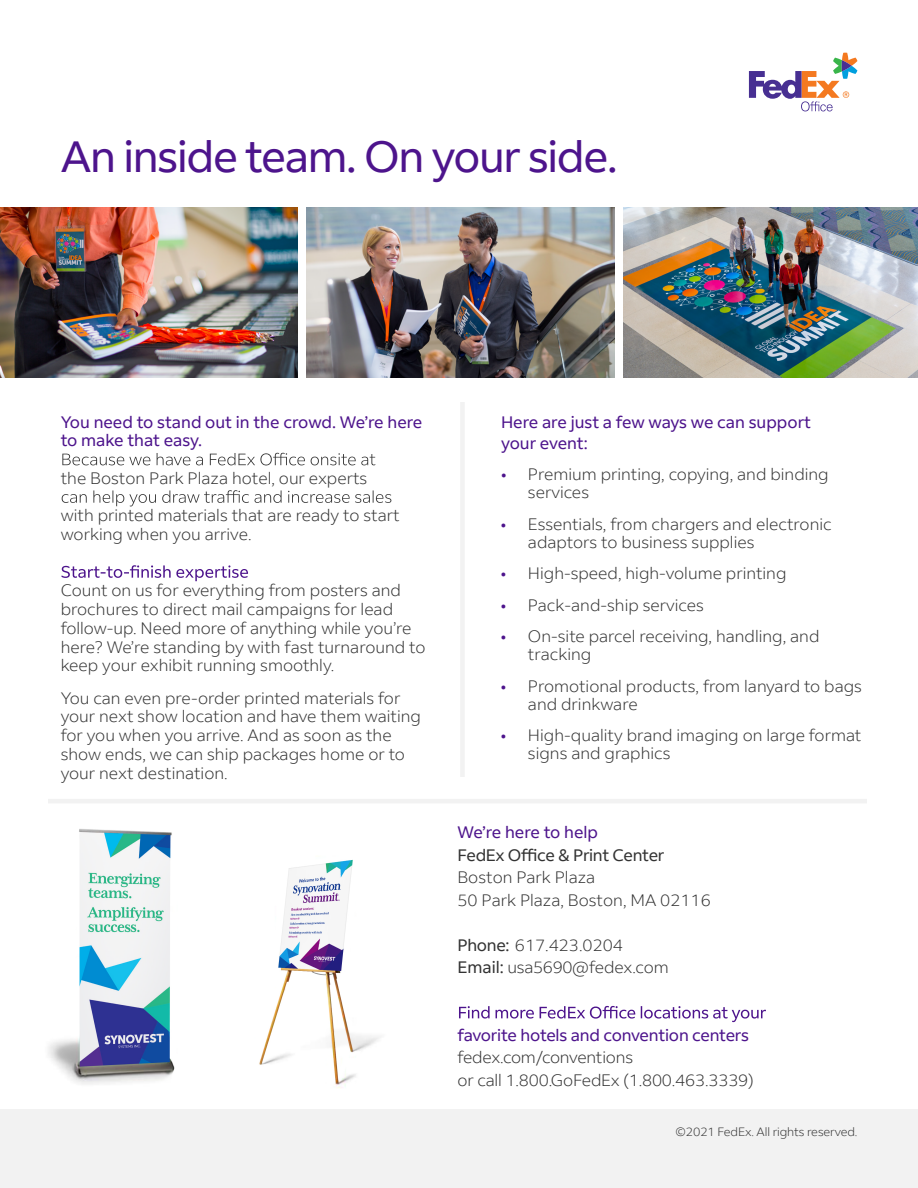
<style>
.page{position:relative;width:918px;height:1188px;background:#fff}
.page>*{position:absolute;margin:0;border:0;box-sizing:border-box;transform-origin:0 0}
.t1{font:43.5px "Fed Ex Sans";letter-spacing:-.03em;color:#4d148c}
.t2{font:300 16.5px/18.8px "Fed Ex Sans";color:#333}
.t3{font:16.5px/21px "Fed Ex Sans";letter-spacing:-.01em;color:#4d148c}
.t4{font:16.5px "Fed Ex Sans";letter-spacing:-.02em;color:#333}
.t5{font:300 12px "Fed Ex Sans";letter-spacing:-.01em;color:#333}
.s1{color:#4d148c}
.s2{font-weight:400}
</style>
<div class="page">
<div style="left:460px;top:402px;width:5px;height:375px;background:#f2f2f2"></div>
<img style="left:0;top:207px;width:297px;height:171px">
<div style="left:0;top:1109px;width:918px;height:79px;background:#f2f2f2"></div>
<hr style="left:48px;top:799px;width:819px;height:4px;background:#f2f2f2">
<svg style="left:749px;top:53px;width:108px;height:58px"></svg>
<img style="left:306px;top:207px;width:309px;height:171px">
<img style="left:624px;top:207px;width:294px;height:171px">
<svg style="left:62px;top:453px;width:313px;height:12px"></svg>
<svg style="left:62px;top:490px;width:329px;height:16px"></svg>
<svg style="left:61px;top:565px;width:187px;height:16px"></svg>
<svg style="left:459px;top:1006px;width:307px;height:16px"></svg>
<img style="left:48px;top:829px;width:127px;height:255px">
<img style="left:259px;top:859px;width:120px;height:229px">
<h1 class="t1" style="left:61px;top:131px;width:559px">An inside team. On your side.</h1>
<p class="t3" style="left:61px;top:413px;width:363px;line-height:18.8px">You need to stand out in the crowd. We’re here to make that easy.</p>
<p class="t2" style="left:61px;top:469px;width:308px">the Boston Park Plaza hotel, our experts</p>
<p class="t2" style="left:61px;top:506px;width:340px">with printed materials that are ready to start working when you arrive.</p>
<p class="t2" style="left:61px;top:581px;width:366px">Count on us for everything from posters and brochures to direct mail campaigns for lead follow-up. Need more of anything while you’re here? We’re standing by with fast turnaround to keep your exhibit running smoothly.</p>
<p class="t2" style="left:61px;top:689px;width:362px">You can even pre-order printed materials for your next show location and have them waiting for you when you arrive. And as soon as the show ends, we can ship packages home or to your next destination.</p>
<p class="t3" style="left:501px;top:412px;width:312px">Here are just a few ways we can support your event:</p>
<p class="t2" style="left:528px;top:466px;width:302px;line-height:18px;text-indent:-27px"><span class="s1">•</span> Premium printing, copying, and binding services</p>
<p class="t2" style="left:528px;top:515px;width:305px;line-height:18px;text-indent:-27px"><span class="s1">•</span> Essentials, from chargers and electronic adaptors to business supplies</p>
<p class="t2" style="left:501px;top:564px;width:287px"><span class="s1">•</span> High-speed, high-volume printing</p>
<p class="t2" style="left:501px;top:596px;width:204px"><span class="s1">•</span> Pack-and-ship services</p>
<p class="t2" style="left:528px;top:628px;width:293px;line-height:18px;text-indent:-27px"><span class="s1">•</span> On-site parcel receiving, handling, and tracking</p>
<p class="t2" style="left:528px;top:677px;width:336px;line-height:18px;text-indent:-27px"><span class="s1">•</span> Promotional products, from lanyard to bags and drinkware</p>
<p class="t2" style="left:528px;top:727px;width:335px;line-height:18px;text-indent:-27px"><span class="s1">•</span> High-quality brand imaging on large format signs and graphics</p>
<p class="t3" style="left:457px;top:822px;width:142px">We’re here to help</p>
<p class="t4" style="left:458px;top:845px;width:208px">FedEx Office &amp; Print Center</p>
<p class="t2" style="left:458px;top:866px;width:255px;line-height:22.5px">Boston Park Plaza<br>50 Park Plaza, Boston, MA 02116</p>
<p class="t2" style="left:458px;top:934px;width:213px;line-height:22.5px"><span class="s2">Phone:</span> 617.423.0204<br><span class="s2">Email:</span> usa5690@fedex.com</p>
<p class="t3" style="left:458px;top:1025px;width:293px">favorite hotels and convention centers</p>
<p class="t2" style="left:458px;top:1046px;width:298px;line-height:22.5px">fedex.com/conventions<br>or call 1.800.GoFedEx (1.800.463.3339)</p>
<p class="t5" style="left:676px;top:1125px;width:183px">©2021 FedEx. All rights reserved.</p>
</div>
